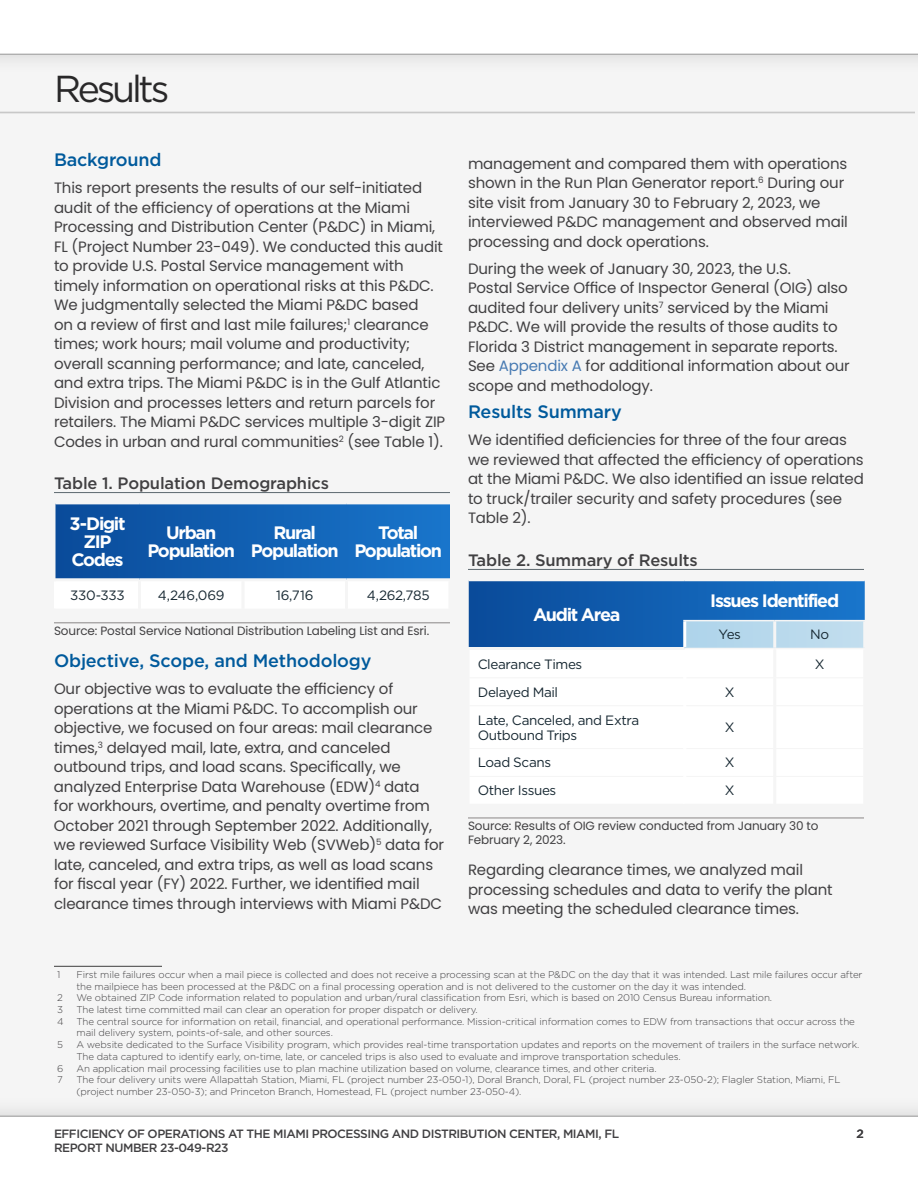
<style>
.page{position:relative;width:918px;height:1188px;background:#fff}
.page>*{position:absolute;margin:0;border:0;box-sizing:border-box;transform-origin:0 0}
.Section_Header{font:37.5px "Gotham";letter-spacing:-.085em;color:#292829}
.TableTitle-12pt_Cent{font:700 18px/18px "Gotham";letter-spacing:-.07em;color:#fff;text-align:center}
.Text_H1{font:500 18px "Gotham";letter-spacing:-.01em;color:#005a9c}
.Figure_Table_heading{font:500 16.5px "Gotham";letter-spacing:-.01em;color:#414042}
.Body_Text{font:15px/19.5px "Poppins";letter-spacing:-.01em;color:#414042}
.TableText-9pt_Blk_Le{font:13.5px/15px "Gotham";letter-spacing:-.03em;color:#172832}
.TableText-9pt_Blk_Ce{font:13.5px "Gotham";letter-spacing:-.025em;color:#172832}
.t1{font:12px/13.5px "Poppins";letter-spacing:-.01em;color:#414042}
.t2{font:500 12px "Gotham";letter-spacing:-.04em;color:#414042}
.Body_Text-2{font:300 9.75px/11.7px "Gotham";letter-spacing:-.01em;color:#414042}
.s1{color:#477ab2}
</style>
<div class="page">
<div style="left:0;top:23px;width:918px;height:1115px;background:#f5f5f5"></div>
<div style="left:0;top:0;width:918px;height:75px;background:#efefef"></div>
<div style="left:0;top:0;width:918px;height:54px;background:#fff"></div>
<div style="left:0;top:1095px;width:918px;height:93px;background:#efefef"></div>
<div style="left:0;top:1116px;width:918px;height:72px;background:#fff"></div>
<div style="left:0;top:103px;width:918px;height:19px;background:#000;opacity:.2"></div>
<hr style="left:0;top:112px;width:915px;height:1px;background:#3e3e3e">
<hr style="left:0;top:113px;width:915px;height:1px;background:#3e3e3e">
<hr style="left:54px;top:492px;width:396px;height:1px;background:#5d696f">
<hr style="left:54px;top:623px;width:396px;height:1px;background:#8a8687">
<svg style="left:56px;top:504px;width:394px;height:74px;background:#1260b2"></svg>
<hr style="left:54px;top:581px;width:3px;height:28px;background:#fff">
<hr style="left:54px;top:966px;width:108px;height:1px;background:#3e3e3e">
<hr style="left:468px;top:569px;width:396px;height:1px;background:#5d696f">
<hr style="left:468px;top:818px;width:396px;height:1px;background:#8a8687">
<svg style="left:469px;top:581px;width:396px;height:67px;background:#3074ba"></svg>
<hr style="left:773px;top:621px;width:3px;height:27px;background:#f5f5f5">
<hr style="left:468px;top:647px;width:217px;height:3px;background:#f5f5f5">
<hr style="left:683px;top:620px;width:92px;height:1px;background:#f5f5f5">
<hr style="left:775px;top:620px;width:91px;height:1px;background:#f5f5f5">
<hr style="left:683px;top:621px;width:3px;height:26px;background:#fff">
<hr style="left:863px;top:621px;width:3px;height:27px;background:#f5f5f5">
<hr style="left:683px;top:650px;width:3px;height:28px;background:#fff">
<hr style="left:683px;top:678px;width:3px;height:28px;background:#fff">
<hr style="left:683px;top:706px;width:3px;height:43px;background:#fff">
<hr style="left:683px;top:749px;width:3px;height:27px;background:#fff">
<hr style="left:683px;top:776px;width:3px;height:28px;background:#fff">
<h1 class="Section_Header" style="left:54px;top:68px;width:117px">Results</h1>
<h2 class="Text_H1" style="left:54px;top:150px;width:109px">Background</h2>
<p class="Body_Text" style="left:54px;top:178px;width:393px">This report presents the results of our self-initiated audit of the efficiency of operations at the Miami Processing and Distribution Center (P&amp;DC) in Miami, FL (Project Number 23-049). We conducted this audit to provide U.S. Postal Service management with timely information on operational risks at this P&amp;DC.<br>We judgmentally selected the Miami P&amp;DC based<br>on a review of first and last mile failures;<sup>1</sup> clearance times; work hours; mail volume and productivity; overall scanning performance; and late, canceled, and extra trips. The Miami P&amp;DC is in the Gulf Atlantic Division and processes letters and return parcels for retailers. The Miami P&amp;DC services multiple 3-digit ZIP Codes in urban and rural communities<sup>2</sup> (see Table 1).</p>
<h3 class="Figure_Table_heading" style="left:54px;top:474px;width:277px">Table 1. Population Demographics</h3>
<p class="TableTitle-12pt_Cent" style="left:69px;top:514px;width:58px">3-Digit<br>ZIP<br>Codes</p>
<p class="TableTitle-12pt_Cent" style="left:147px;top:523px;width:89px">Urban<br>Population</p>
<p class="TableTitle-12pt_Cent" style="left:251px;top:523px;width:89px">Rural<br>Population</p>
<p class="TableTitle-12pt_Cent" style="left:354px;top:523px;width:89px">Total<br>Population</p>
<p class="TableText-9pt_Blk_Ce" style="left:70px;top:588px;width:56px">330-333</p>
<p class="TableText-9pt_Blk_Ce" style="left:158px;top:588px;width:68px">4,246,069</p>
<p class="TableText-9pt_Blk_Ce" style="left:276px;top:588px;width:39px">16,716</p>
<p class="TableText-9pt_Blk_Ce" style="left:367px;top:588px;width:64px">4,262,785</p>
<p class="t1" style="left:54px;top:624px;width:377px">Source: Postal Service National Distribution Labeling List and Esri.</p>
<h2 class="Text_H1" style="left:54px;top:651px;width:319px">Objective, Scope, and Methodology</h2>
<p class="Body_Text" style="left:54px;top:679px;width:392px">Our objective was to evaluate the efficiency of operations at the Miami P&amp;DC. To accomplish our objective, we focused on four areas: mail clearance times,<sup>3</sup> delayed mail, late, extra, and canceled outbound trips, and load scans. Specifically, we analyzed Enterprise Data Warehouse (EDW)<sup>4</sup> data<br>for workhours, overtime, and penalty overtime from October 2021 through September 2022. Additionally, we reviewed Surface Visibility Web (SVWeb)<sup>5</sup> data for late, canceled, and extra trips, as well as load scans for fiscal year (FY) 2022. Further, we identified mail clearance times through interviews with Miami P&amp;DC</p>
<p class="Body_Text" style="left:468px;top:154px;width:381px">management and compared them with operations shown in the Run Plan Generator report.<sup>6</sup> During our site visit from January 30 to February 2, 2023, we interviewed P&amp;DC management and observed mail processing and dock operations.</p>
<p class="Body_Text" style="left:468px;top:259px;width:383px">During the week of January 30, 2023, the U.S.<br>Postal Service Office of Inspector General (OIG) also audited four delivery units<sup>7</sup> serviced by the Miami P&amp;DC. We will provide the results of those audits to Florida 3 District management in separate reports.<br>See <span class="s1">Appendix A</span> for additional information about our scope and methodology.</p>
<h2 class="Text_H1" style="left:468px;top:402px;width:155px">Results Summary</h2>
<p class="Body_Text" style="left:468px;top:431px;width:397px">We identified deficiencies for three of the four areas we reviewed that affected the efficiency of operations at the Miami P&amp;DC. We also identified an issue related to truck/trailer security and safety procedures (see Table 2).</p>
<h3 class="Figure_Table_heading" style="left:468px;top:551px;width:231px">Table 2. Summary of Results</h3>
<p class="TableTitle-12pt_Cent" style="left:533px;top:605px;width:89px">Audit Area</p>
<p class="TableTitle-12pt_Cent" style="left:710px;top:591px;width:130px">Issues Identified</p>
<p class="TableText-9pt_Blk_Ce" style="left:718px;top:627px;width:24px">Yes</p>
<p class="TableText-9pt_Blk_Ce" style="left:810px;top:627px;width:21px">No</p>
<p class="TableText-9pt_Blk_Le" style="left:478px;top:656px;width:106px">Clearance Times</p>
<p class="TableText-9pt_Blk_Ce" style="left:815px;top:657px;width:11px">X</p>
<p class="TableText-9pt_Blk_Le" style="left:478px;top:684px;width:82px">Delayed Mail</p>
<p class="TableText-9pt_Blk_Ce" style="left:725px;top:684px;width:11px">X</p>
<p class="TableText-9pt_Blk_Le" style="left:478px;top:712px;width:163px">Late, Canceled, and Extra<br>Outbound Trips</p>
<p class="TableText-9pt_Blk_Ce" style="left:725px;top:720px;width:11px">X</p>
<p class="TableText-9pt_Blk_Le" style="left:478px;top:755px;width:75px">Load Scans</p>
<p class="TableText-9pt_Blk_Ce" style="left:725px;top:755px;width:11px">X</p>
<p class="TableText-9pt_Blk_Le" style="left:478px;top:783px;width:80px">Other Issues</p>
<p class="TableText-9pt_Blk_Ce" style="left:725px;top:783px;width:11px">X</p>
<p class="t1" style="left:468px;top:819px;width:352px">Source: Results of OIG review conducted from January 30 to<br>February 2, 2023.</p>
<p class="Body_Text" style="left:468px;top:860px;width:366px">Regarding clearance times, we analyzed mail processing schedules and data to verify the plant was meeting the scheduled clearance times.</p>
<p class="Body_Text-2" style="left:57px;top:969px;width:5px">1</p>
<p class="Body_Text-2" style="left:76px;top:969px;width:788px">First mile failures occur when a mail piece is collected and does not receive a processing scan at the P&amp;DC on the day that it was intended. Last mile failures occur after the mailpiece has been processed at the P&amp;DC on a final processing operation and is not delivered to the customer on the day it was intended.</p>
<p class="Body_Text-2" style="left:57px;top:992px;width:7px">2</p>
<p class="Body_Text-2" style="left:76px;top:992px;width:697px">We obtained ZIP Code information related to population and urban/rural classification from Esri, which is based on 2010 Census Bureau information.</p>
<p class="Body_Text-2" style="left:57px;top:1004px;width:7px">3</p>
<p class="Body_Text-2" style="left:76px;top:1004px;width:403px">The latest time committed mail can clear an operation for proper dispatch or delivery.</p>
<p class="Body_Text-2" style="left:57px;top:1015px;width:8px">4</p>
<p class="Body_Text-2" style="left:76px;top:1015px;width:780px">The central source for information on retail, financial, and operational performance. Mission-critical information comes to EDW from transactions that occur across the mail delivery system, points-of-sale, and other sources.</p>
<p class="Body_Text-2" style="left:57px;top:1039px;width:7px">5</p>
<p class="Body_Text-2" style="left:76px;top:1039px;width:784px">A website dedicated to the Surface Visibility program, which provides real-time transportation updates and reports on the movement of trailers in the surface network.<br>The data captured to identify early, on-time, late, or canceled trips is also used to evaluate and improve transportation schedules.</p>
<p class="Body_Text-2" style="left:57px;top:1062px;width:8px">6</p>
<p class="Body_Text-2" style="left:76px;top:1062px;width:582px">An application mail processing facilities use to plan machine utilization based on volume, clearance times, and other criteria.</p>
<p class="Body_Text-2" style="left:57px;top:1074px;width:7px">7</p>
<p class="Body_Text-2" style="left:76px;top:1074px;width:765px">The four delivery units were Allapattah Station, Miami, FL (project number 23-050-1), Doral Branch, Doral, FL (project number 23-050-2); Flagler Station, Miami, FL (project number 23-050-3); and Princeton Branch, Homestead, FL (project number 23-050-4).</p>
<p class="t2" style="left:54px;top:1127px;width:567px">EFFICIENCY OF OPERATIONS AT THE MIAMI PROCESSING AND DISTRIBUTION CENTER, MIAMI, FL</p>
<p class="t2" style="left:857px;top:1127px;width:9px">2</p>
<p class="t2" style="left:54px;top:1141px;width:176px">REPORT NUMBER 23-049-R23</p>
</div>
